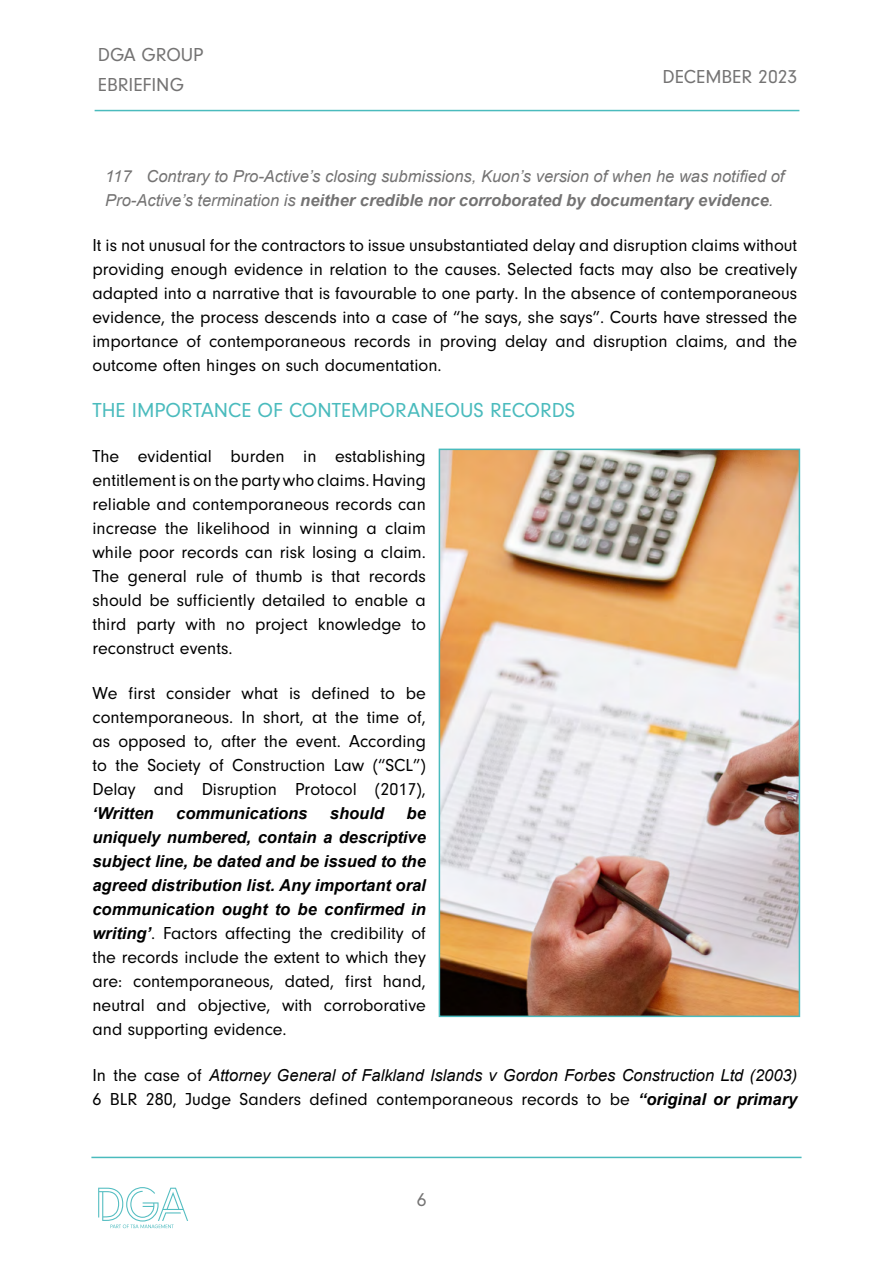
<style>
.page{position:relative;width:893px;height:1263px;background:#fff}
.page>*{position:absolute;margin:0;border:0;box-sizing:border-box;transform-origin:0 0}
.t1{font:21px "Neuzeit Gro";color:#4abbbd}
.t2{font:19.5px/30px "Neuzeit Gro";color:#747373}
.t3{font:18px/24px "Neuzeit Gro";color:#000;text-align:justify}
.t4{font:italic 700 16.5px/24px "Arial";color:#000;text-align:justify}
.t5{font:italic 16.5px/24px "Arial";color:#747373}
.t6{font:italic 16.5px "Arial";color:#000}
.s1{font-weight:700}
.s2{font-family:"Arial";font-weight:700;font-style:italic;font-size:16.5px}
.s3{font-family:"Neuzeit Gro";font-style:normal;font-size:18px}
</style>
<div class="page">
<hr style="left:91px;top:1157px;width:710px;height:1px;background:#4abbbd">
<hr style="left:95px;top:110px;width:704px;height:1px;background:#4abbbd">
<svg style="left:98px;top:1187px;width:90px;height:41px"></svg>
<img style="left:442px;top:452px;width:355px;height:562px">
<div style="left:439px;top:449px;width:361px;height:568px;border:2px solid #4abbbd"></div>
<p class="t2" style="left:98px;top:40px;width:107px">DGA GROUP<br>EBRIEFING</p>
<p class="t2" style="left:662px;top:62px;width:136px">DECEMBER 2023</p>
<p class="t5" style="left:105px;top:165px;width:681px">117 Contrary to Pro-Active’s closing submissions, Kuon’s version of when he was notified of<br>Pro-Active’s termination is <span class="s1">neither credible nor corroborated by documentary evidence</span>.</p>
<p class="t3" style="left:92px;top:234px;width:706px">It is not unusual for the contractors to issue unsubstantiated delay and disruption claims without providing enough evidence in relation to the causes. Selected facts may also be creatively adapted into a narrative that is favourable to one party. In the absence of contemporaneous evidence, the process descends into a case of “he says, she says”. Courts have stressed the importance of contemporaneous records in proving delay and disruption claims, and the outcome often hinges on such documentation.</p>
<p class="t1" style="left:92px;top:398px;width:484px">THE IMPORTANCE OF CONTEMPORANEOUS RECORDS</p>
<p class="t3" style="left:92px;top:444px;width:335px">The evidential burden in establishing entitlement is on the party who claims. Having reliable and contemporaneous records can increase the likelihood in winning a claim while poor records can risk losing a claim.<br>The general rule of thumb is that records should be sufficiently detailed to enable a third party with no project knowledge to reconstruct events.</p>
<p class="t3" style="left:92px;top:682px;width:335px">We first consider what is defined to be contemporaneous. In short, at the time of, as opposed to, after the event. According to the Society of Construction Law (“SCL”)<br>Delay and Disruption Protocol (2017),</p>
<p class="t4" style="left:92px;top:802px;width:63px">‘Written</p>
<p class="t4" style="left:176px;top:802px;width:133px">communications</p>
<p class="t4" style="left:330px;top:802px;width:56px">should</p>
<p class="t4" style="left:92px;top:802px;width:335px;text-indent:314px">be uniquely numbered, contain a descriptive subject line, be dated and be issued to the agreed distribution list. Any important oral communication ought to be confirmed in</p>
<p class="t3" style="left:92px;top:922px;width:335px"><span class="s2">writing’</span>. Factors affecting the credibility of the records include the extent to which they are: contemporaneous, dated, first hand, neutral and objective, with corroborative and supporting evidence.</p>
<p class="t6" style="left:92px;top:1064px;width:706px"><span class="s3">In the case of</span> Attorney General of Falkland Islands v Gordon Forbes Construction Ltd (2003)</p>
<p class="t3" style="left:92px;top:1087px;width:706px">6 BLR 280, Judge Sanders defined contemporaneous records to be <span class="s2">“original or primary</span></p>
<p class="t2" style="left:417px;top:1185px;width:11px">6</p>
</div>
